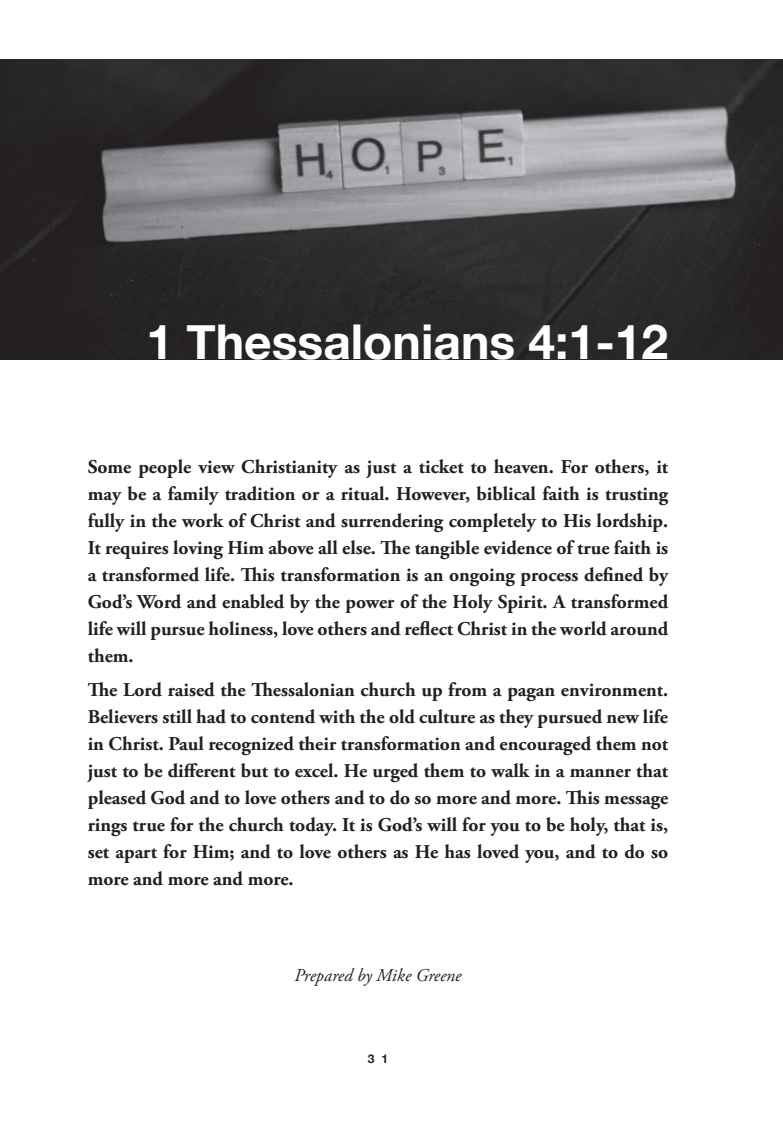
<style>
.page{position:relative;width:783px;height:1134px;background:#fff}
.page>*{position:absolute;margin:0;border:0;box-sizing:border-box;transform-origin:0 0}
.t1{font:700 48px "Helvetica Neue";color:#fff}
.t2{font:700 19.5px/27px "Adobe Garamond Pro";color:#231f20;text-align:justify}
.t3{font:italic 18px "Adobe Garamond Pro";color:#231f20}
.t4{font:700 12px "Helvetica Neue";color:#231f20}
</style>
<div class="page">
<img style="left:0;top:59px;width:783px;height:300px">
<h1 class="t1" style="left:146px;top:305px;width:523px">1 Thessalonians 4:1-12</h1>
<p class="t2" style="left:88px;top:454px;width:582px">Some people view Christianity as just a ticket to heaven. For others, it may be a family tradition or a ritual. However, biblical faith is trusting fully in the work of Christ and surrendering completely to His lordship.<br>It requires loving Him above all else. The tangible evidence of true faith is a transformed life. This transformation is an ongoing process defined by God’s Word and enabled by the power of the Holy Spirit. A transformed life will pursue holiness, love others and reflect Christ in the world around them.</p>
<p class="t2" style="left:88px;top:677px;width:582px">The Lord raised the Thessalonian church up from a pagan environment.<br>Believers still had to contend with the old culture as they pursued new life in Christ. Paul recognized their transformation and encouraged them not just to be different but to excel. He urged them to walk in a manner that pleased God and to love others and to do so more and more. This message rings true for the church today. It is God’s will for you to be holy, that is, set apart for Him; and to love others as He has loved you, and to do so more and more and more.</p>
<p class="t3" style="left:294px;top:964px;width:169px">Prepared by Mike Greene</p>
<p class="t4" style="left:368px;top:1049px;width:22px">3 1</p>
</div>
